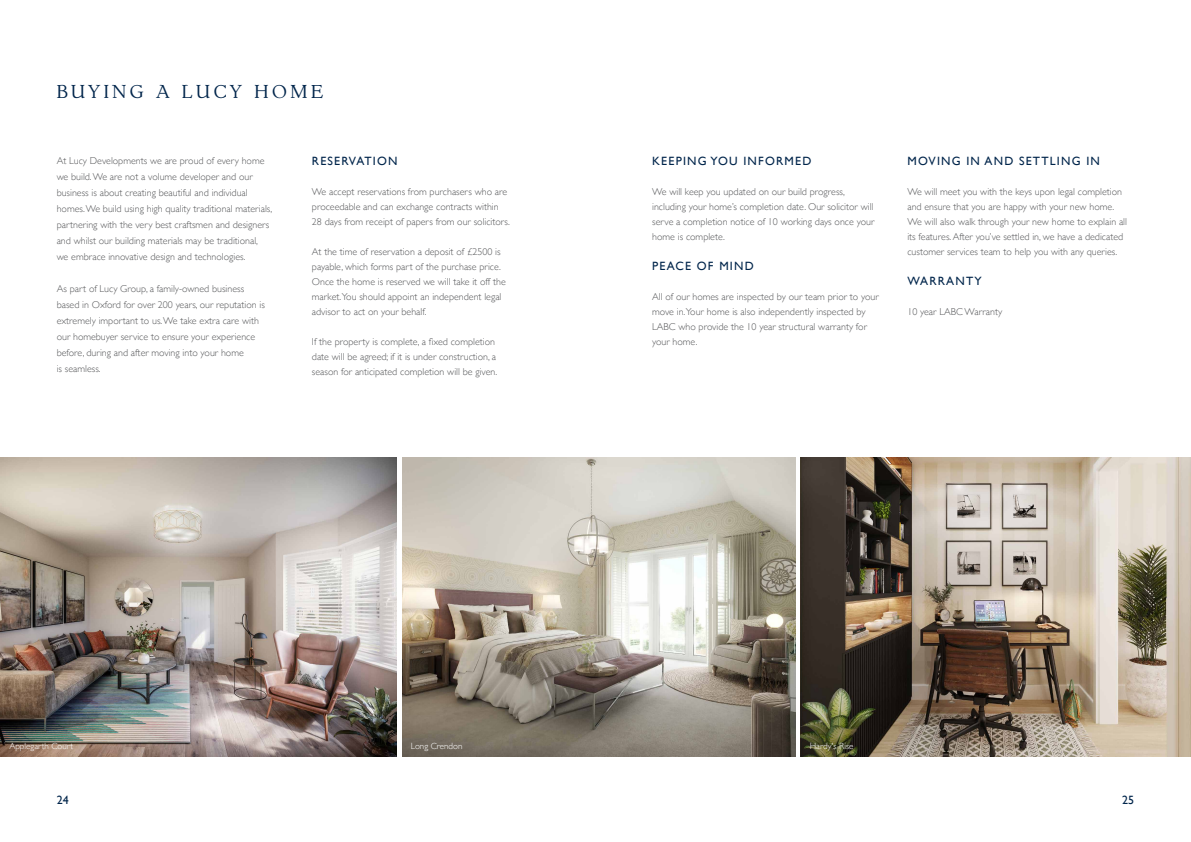
<style>
.page{position:relative;width:1191px;height:842px;background:#fff}
.page>*{position:absolute;margin:0;border:0;box-sizing:border-box;transform-origin:0 0}
.t1{font:18px "Dutch Mediaeval Pro";letter-spacing:.2em;color:#00254b}
.t2{font:12px "Gill Sans";letter-spacing:.1em;color:#00254b}
.t3{font:300 10px/15px "Gill Sans";color:#57585a}
.Body_Bullet_Text{font:300 9px "Gill Sans";color:#fff}
</style>
<div class="page">
<img style="left:0;top:458px;width:397px;height:299px">
<img style="left:800px;top:458px;width:391px;height:299px">
<img style="left:403px;top:458px;width:392px;height:299px">
<p class="t1" style="left:57px;top:81px;width:268px">BUYING A LUCY HOME</p>
<p class="t3" style="left:57px;top:152px;width:217px;line-height:16px">At Lucy Developments we are proud of every home we build. We are not a volume developer and our business is about creating beautiful and individual homes. We build using high quality traditional materials, partnering with the very best craftsmen and designers and whilst our building materials may be traditional, we embrace innovative design and technologies.</p>
<p class="t3" style="left:57px;top:280px;width:210px;line-height:16px">As part of Lucy Group, a family-owned business based in Oxford for over 200 years, our reputation is extremely important to us. We take extra care with our homebuyer service to ensure your experience before, during and after moving into your home<br>is seamless.</p>
<p class="t2" style="left:312px;top:154px;width:87px">RESERVATION</p>
<p class="t3" style="left:312px;top:184px;width:199px">We accept reservations from purchasers who are proceedable and can exchange contracts within<br>28 days from receipt of papers from our solicitors.</p>
<p class="t3" style="left:312px;top:244px;width:195px">At the time of reservation a deposit of £2500 is payable, which forms part of the purchase price.<br>Once the home is reserved we will take it off the market.You should appoint an independent legal advisor to act on your behalf.</p>
<p class="t3" style="left:312px;top:334px;width:187px">If the property is complete, a fixed completion date will be agreed; if it is under construction, a season for anticipated completion will be given.</p>
<p class="t2" style="left:652px;top:154px;width:161px">KEEPING YOU INFORMED</p>
<p class="t3" style="left:652px;top:184px;width:224px">We will keep you updated on our build progress, including your home’s completion date. Our solicitor will serve a completion notice of 10 working days once your home is complete.</p>
<p class="t2" style="left:652px;top:259px;width:103px">PEACE OF MIND</p>
<p class="t3" style="left:652px;top:289px;width:228px">All of our homes are inspected by our team prior to your move in.Your home is also independently inspected by LABC who provide the 10 year structural warranty for your home.</p>
<p class="t2" style="left:907px;top:154px;width:194px">MOVING IN AND SETTLING IN</p>
<p class="t3" style="left:907px;top:184px;width:221px">We will meet you with the keys upon legal completion and ensure that you are happy with your new home.<br>We will also walk through your new home to explain all its features. After you’ve settled in, we have a dedicated customer services team to help you with any queries.</p>
<p class="t2" style="left:907px;top:274px;width:76px">WARRANTY</p>
<p class="t3" style="left:907px;top:304px;width:96px">10 year LABC Warranty</p>
<p class="Body_Bullet_Text" style="left:9px;top:739px;width:66px">Applegarth Court</p>
<p class="Body_Bullet_Text" style="left:411px;top:739px;width:53px">Long Crendon</p>
<p class="Body_Bullet_Text" style="left:810px;top:739px;width:45px">Hardy's Rise</p>
<p class="t2" style="left:57px;top:792px;width:13px">24</p>
<p class="t2" style="left:1122px;top:792px;width:13px">25</p>
</div>
